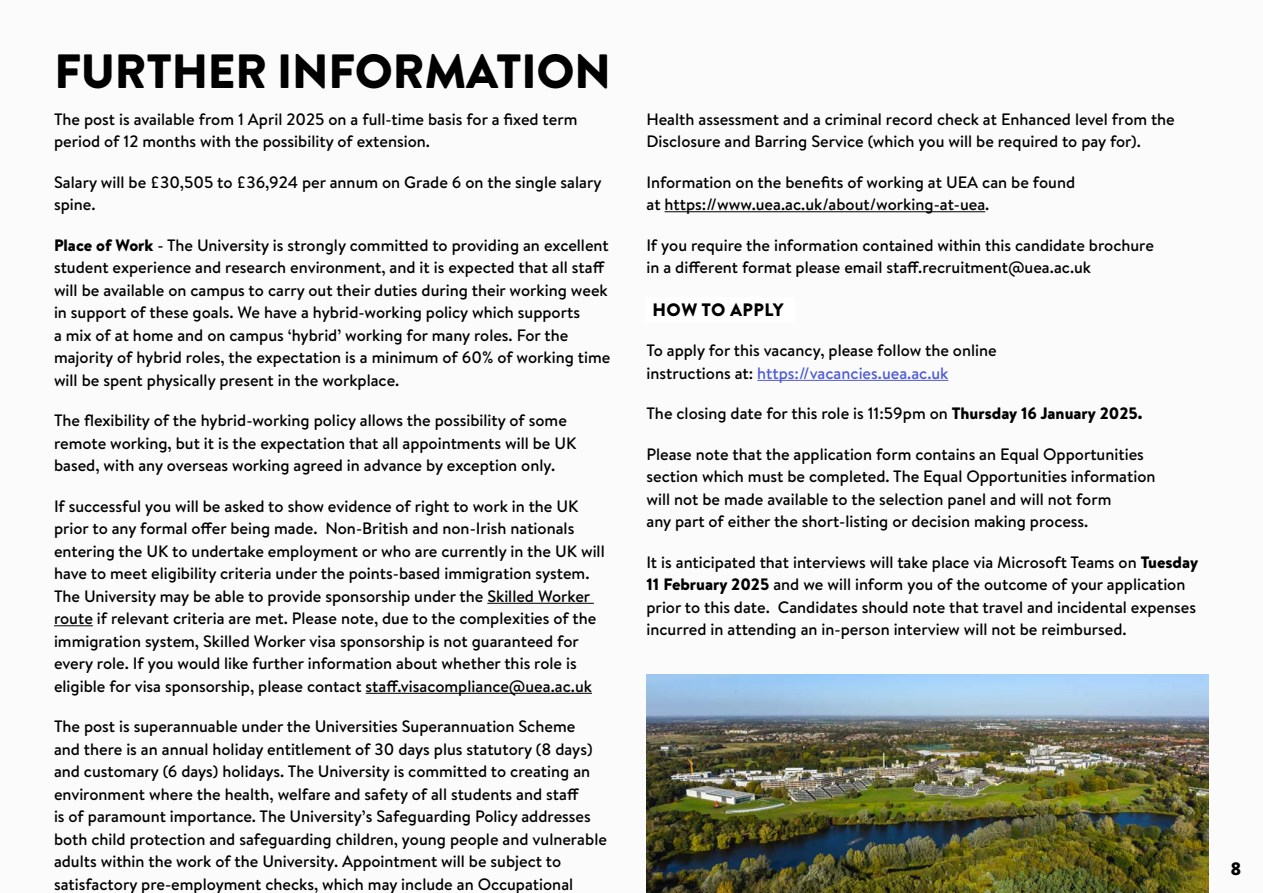
<style>
.page{position:relative;width:1263px;height:893px;background:#fbfbfb}
.page>*{position:absolute;margin:0;border:0;box-sizing:border-box;transform-origin:0 0}
.Main_Heading{font:900 48px "Brandon Text";letter-spacing:-.005em;color:#000}
.Subheading{font:900 18px "Brandon Text";letter-spacing:.02em;color:#000}
.Paragraph{font:500 16.5px/22.5px "Brandon Text";color:#000}
.s1{font-weight:900}
.s2{color:#4f5cd6}
</style>
<div class="page">
<hr style="left:487px;top:603px;width:107px;height:1px;background:#000">
<hr style="left:54px;top:625px;width:39px;height:1px;background:#000">
<hr style="left:366px;top:693px;width:226px;height:1px;background:#000">
<hr style="left:665px;top:211px;width:320px;height:1px;background:#000">
<hr style="left:757px;top:380px;width:191px;height:1px;background:#4f5cd6">
<div style="left:646px;top:297px;width:149px;height:25px;background:#fff"></div>
<img style="left:646px;top:674px;width:563px;height:219px">
<p class="Main_Heading" style="left:54px;top:37px;width:558px">FURTHER INFORMATION</p>
<p class="Paragraph" style="left:54px;top:107px;width:525px">The post is available from 1 April 2025 on a full-time basis for a fixed term period of 12 months with the possibility of extension.</p>
<p class="Paragraph" style="left:54px;top:170px;width:549px">Salary will be £30,505 to £36,924 per annum on Grade 6 on the single salary spine.</p>
<p class="Paragraph" style="left:54px;top:233px;width:558px"><span class="s1">Place of Work</span> - The University is strongly committed to providing an excellent student experience and research environment, and it is expected that all staff will be available on campus to carry out their duties during their working week in support of these goals. We have a hybrid-working policy which supports<br>a mix of at home and on campus ‘hybrid’ working for many roles. For the majority of hybrid roles, the expectation is a minimum of 60% of working time will be spent physically present in the workplace.</p>
<p class="Paragraph" style="left:54px;top:409px;width:524px">The flexibility of the hybrid-working policy allows the possibility of some remote working, but it is the expectation that all appointments will be UK based, with any overseas working agreed in advance by exception only.</p>
<p class="Paragraph" style="left:54px;top:494px;width:552px">If successful you will be asked to show evidence of right to work in the UK prior to any formal offer being made. Non-British and non-Irish nationals entering the UK to undertake employment or who are currently in the UK will have to meet eligibility criteria under the points-based immigration system.<br>The University may be able to provide sponsorship under the Skilled Worker route if relevant criteria are met. Please note, due to the complexities of the immigration system, Skilled Worker visa sponsorship is not guaranteed for every role. If you would like further information about whether this role is eligible for visa sponsorship, please contact staff.visacompliance@uea.ac.uk</p>
<p class="Paragraph" style="left:54px;top:715px;width:554px">The post is superannuable under the Universities Superannuation Scheme<br>and there is an annual holiday entitlement of 30 days plus statutory (8 days) and customary (6 days) holidays. The University is committed to creating an environment where the health, welfare and safety of all students and staff<br>is of paramount importance. The University’s Safeguarding Policy addresses both child protection and safeguarding children, young people and vulnerable adults within the work of the University. Appointment will be subject to satisfactory pre-employment checks, which may include an Occupational</p>
<p class="Paragraph" style="left:646px;top:107px;width:530px">Health assessment and a criminal record check at Enhanced level from the<br>Disclosure and Barring Service (which you will be required to pay for).</p>
<p class="Paragraph" style="left:646px;top:170px;width:430px">Information on the benefits of working at UEA can be found at https://www.uea.ac.uk/about/working-at-uea.</p>
<p class="Paragraph" style="left:646px;top:233px;width:509px">If you require the information contained within this candidate brochure in a different format please email staff.recruitment@uea.ac.uk</p>
<p class="Subheading" style="left:653px;top:297px;width:132px">HOW TO APPLY</p>
<p class="Paragraph" style="left:646px;top:339px;width:352px">To apply for this vacancy, please follow the online instructions at: <span class="s2">https://vacancies.uea.ac.uk</span></p>
<p class="Paragraph" style="left:646px;top:402px;width:497px">The closing date for this role is 11:59pm on <span class="s1">Thursday 16 January 2025.</span></p>
<p class="Paragraph" style="left:646px;top:442px;width:510px">Please note that the application form contains an Equal Opportunities section which must be completed. The Equal Opportunities information will not be made available to the selection panel and will not form<br>any part of either the short-listing or decision making process.</p>
<p class="Paragraph" style="left:646px;top:550px;width:553px">It is anticipated that interviews will take place via Microsoft Teams on <span class="s1">Tuesday 11 February 2025</span> and we will inform you of the outcome of your application prior to this date. Candidates should note that travel and incidental expenses incurred in attending an in-person interview will not be reimbursed.</p>
<p class="Subheading" style="left:1230px;top:856px;width:12px">8</p>
</div>
